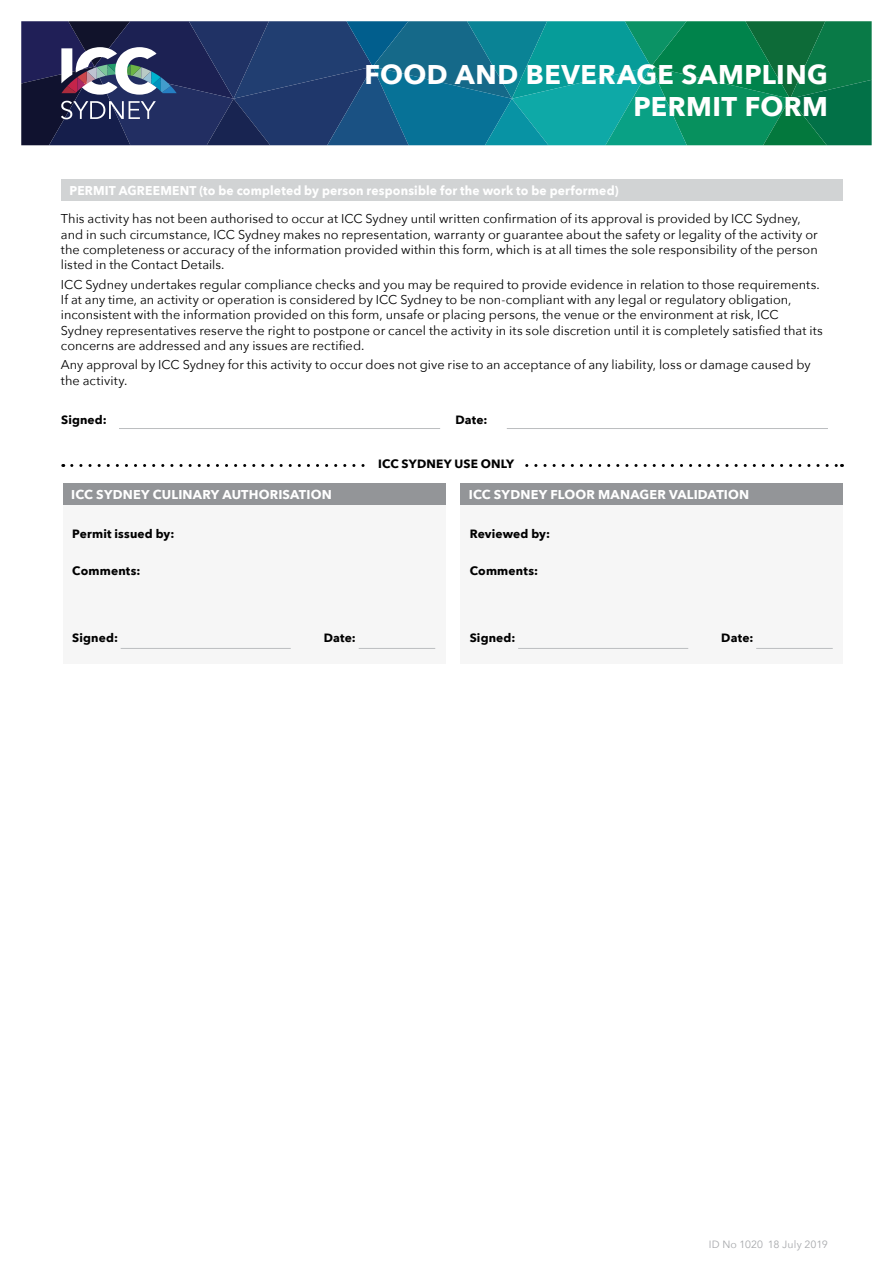
<style>
.page{position:relative;width:893px;height:1263px;background:#fff}
.page>*{position:absolute;margin:0;border:0;box-sizing:border-box;transform-origin:0 0}
.t1{font:700 27px/32.4px "Avenir Next";letter-spacing:.015em;color:#fff;text-align:right}
.t2{font:12.75px/15.3px "Avenir Next";color:#000}
.t3{font:700 12.75px "Avenir Next";letter-spacing:.015em;color:#fff;scale:.95 1}
.t4{font:700 12.75px "Avenir Next";letter-spacing:.015em;color:#fff}
.t5{font:700 12px "Avenir Next";letter-spacing:.015em;color:#000}
.t6{font:10.5px "Avenir Next";letter-spacing:.01em;color:#a7a9ac}
.s1{font-family:"Avenir"}
</style>
<div class="page">
<svg style="left:21px;top:21px;width:851px;height:124px;background:#196771"></svg>
<svg style="left:72px;top:464px;width:770px;height:3px"></svg>
<div style="left:369px;top:456px;width:155px;height:16px;background:#fff"></div>
<div style="left:63px;top:494px;width:382px;height:170px;background:#f6f6f6"></div>
<div style="left:460px;top:494px;width:383px;height:170px;background:#f6f6f6"></div>
<div style="left:63px;top:483px;width:382px;height:22px;background:#939598"></div>
<div style="left:460px;top:483px;width:383px;height:22px;background:#939598"></div>
<hr style="left:121px;top:648px;width:170px;height:1px;background:#bcbec0">
<hr style="left:518px;top:648px;width:170px;height:1px;background:#bcbec0">
<hr style="left:359px;top:648px;width:76px;height:1px;background:#bcbec0">
<hr style="left:756px;top:648px;width:77px;height:1px;background:#bcbec0">
<hr style="left:119px;top:428px;width:321px;height:1px;background:#bcbec0">
<hr style="left:507px;top:428px;width:321px;height:1px;background:#bcbec0">
<div style="left:61px;top:179px;width:782px;height:21px;background:#d1d3d4"></div>
<h1 class="t1" style="left:364px;top:58px;width:465px">FOOD AND BEVERAGE SAMPLING<br>PERMIT FORM</h1>
<p class="t3" style="left:70px;top:179px;width:579px">PERMIT AGREEMENT (to be completed by person responsible for the work to be performed)</p>
<p class="t2" style="left:61px;top:211px;width:758px">This activity has not been authorised to occur at ICC Sydney until written confirmation of its approval is provided by ICC Sydney, and in such circumstance, ICC Sydney makes no representation, warranty or guarantee about the safety or legality of the activity or the completeness or accuracy of the information provided within this form, which is at all times the sole responsibility of the person listed in the Contact Details.</p>
<p class="t2" style="left:61px;top:276px;width:763px">ICC Sydney undertakes regular compliance checks and you may be required to provide evidence in relation to those requirements.<br>If at any time, an activity or operation is considered by ICC Sydney to be non-compliant with any legal or regulatory obligation, inconsistent with the information provided on this form, unsafe or placing persons, the venue or the environment at risk, ICC Sydney representatives reserve the right to postpone or cancel the activity in its sole discretion until it is completely satisfied that its concerns are addressed and any issues are rectified.</p>
<p class="t2" style="left:61px;top:357px;width:751px">Any approval by ICC Sydney for this activity to occur does not give rise to an acceptance of any liability, loss or damage caused by the activity.</p>
<p class="t5" style="left:61px;top:409px;width:47px">Signed:</p>
<p class="t5" style="left:455px;top:409px;width:34px">Date:</p>
<p class="t5" style="left:378px;top:454px;width:137px">ICC SYDNEY USE ONLY</p>
<p class="t4" style="left:71px;top:483px;width:262px">ICC SYDNEY CULINARY AUTHORISATION</p>
<p class="t4" style="left:469px;top:483px;width:282px">ICC SYDNEY FLOOR MANAGER VALIDATION</p>
<p class="t5" style="left:72px;top:523px;width:104px">Permit issued by:</p>
<p class="t5" style="left:470px;top:523px;width:82px">Reviewed by:</p>
<p class="t5" style="left:72px;top:560px;width:70px">Comments:</p>
<p class="t5" style="left:470px;top:560px;width:70px">Comments:</p>
<p class="t5" style="left:72px;top:627px;width:47px">Signed:</p>
<p class="t5" style="left:324px;top:627px;width:34px">Date:</p>
<p class="t5" style="left:470px;top:627px;width:47px">Signed:</p>
<p class="t5" style="left:721px;top:627px;width:34px">Date:</p>
<p class="t6" style="left:709px;top:1236px;width:120px">ID No <span class="s1">1020</span> 18 July 2019</p>
</div>
